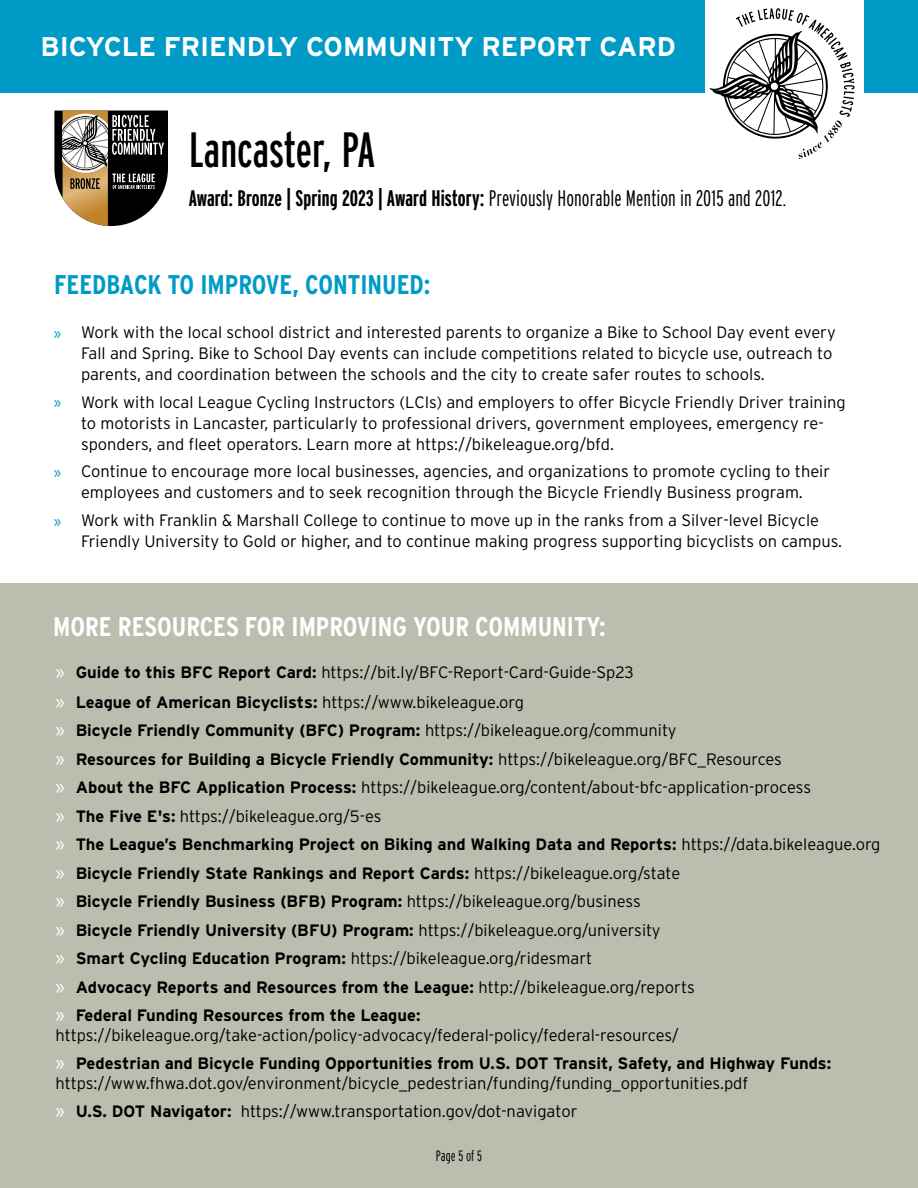
<style>
.page{position:relative;width:918px;height:1188px;background:#fff}
.page>*{position:absolute;margin:0;border:0;box-sizing:border-box;transform-origin:0 0}
.t1{font:extra-condensed 49.5px "Interstate";color:#000}
.t2{font:700 27px "Interstate Condensed";color:#fff}
.t3{font:700 27px "Interstate";color:#fff}
.t4{font:700 27px "Interstate Condensed";color:#009ac7}
.t5{font:300 22.5px "Interstate Compressed";letter-spacing:.005em;color:#000}
.t6{font:300 16.5px/21px "Interstate";color:#000}
.t7{font:700 16.5px/28.5px "Interstate";color:#000}
.t8{font:300 extra-condensed 15px "Interstate";color:#000}
.s1{font-weight:700}
.s2{font-family:"Myriad Pro";font-weight:400;font-size:18px;color:#009ac7}
.s3{font-family:"Myriad Pro";font-weight:400;font-size:22.5px;color:#fff}
.s4{font-weight:300}
</style>
<div class="page">
<div style="left:0;top:583px;width:918px;height:605px;background:#bcbcaf"></div>
<div style="left:0;top:0;width:918px;height:93px;background:#009ac7"></div>
<div style="left:705px;top:0;width:159px;height:162px;background:#fff"></div>
<svg style="left:709px;top:8px;width:146px;height:151px"></svg>
<svg style="left:54px;top:111px;width:114px;height:115px"></svg>
<h2 class="t3" style="left:40px;top:32px;width:637px">BICYCLE FRIENDLY COMMUNITY REPORT CARD</h2>
<h1 class="t1" style="left:189px;top:119px;width:188px">Lancaster, PA</h1>
<h3 class="t5" style="left:189px;top:185px;width:599px"><span class="s1">Award: Bronze | Spring 2023 | Award History:</span> Previously Honorable Mention in 2015 and 2012.</h3>
<h2 class="t4" style="left:54px;top:270px;width:378px">FEEDBACK TO IMPROVE, CONTINUED:</h2>
<p class="t6" style="left:81px;top:321px;width:756px;text-indent:-27px"><span class="s2">»</span> Work with the local school district and interested parents to organize a Bike to School Day event every<br>Fall and Spring. Bike to School Day events can include competitions related to bicycle use, outreach to parents, and coordination between the schools and the city to create safer routes to schools.</p>
<p class="t6" style="left:81px;top:391px;width:766px;text-indent:-27px"><span class="s2">»</span> Work with local League Cycling Instructors (LCIs) and employers to offer Bicycle Friendly Driver training to motorists in Lancaster, particularly to professional drivers, government employees, emergency re&shy;sponders, and fleet operators. Learn more at https://bikeleague.org/bfd.</p>
<p class="t6" style="left:54px;top:461px;width:778px;text-align:center"><span class="s2">»</span> Continue to encourage more local businesses, agencies, and organizations to promote cycling to their employees and customers and to seek recognition through the Bicycle Friendly Business program.</p>
<p class="t6" style="left:81px;top:510px;width:763px;text-indent:-27px"><span class="s2">»</span> Work with Franklin &amp; Marshall College to continue to move up in the ranks from a Silver-level Bicycle<br>Friendly University to Gold or higher, and to continue making progress supporting bicyclists on campus.</p>
<h2 class="t2" style="left:53px;top:611px;width:554px">MORE RESOURCES FOR IMPROVING YOUR COMMUNITY:</h2>
<p class="t6" style="left:55px;top:657px;width:580px;line-height:30px"><span class="s3">»</span> <span class="s1">Guide to this BFC Report Card:</span> https://bit.ly/BFC-Report-Card-Guide-Sp23 <span class="s3">»</span> <span class="s1">League of American Bicyclists:</span> https://www.bikeleague.org</p>
<p class="t7" style="left:55px;top:716px;width:827px"><span class="s3">»</span> Bicycle Friendly Community (BFC) Program: <span class="s4">https://bikeleague.org/community<br></span><span class="s3">»</span> Resources for Building a Bicycle Friendly Community: <span class="s4">https://bikeleague.org/BFC_Resources<br></span><span class="s3">»</span> About the BFC Application Process: <span class="s4">https://bikeleague.org/content/about-bfc-application-process<br></span><span class="s3">»</span> The Five E's: <span class="s4">https://bikeleague.org/5-es<br></span><span class="s3">»</span> The League’s Benchmarking Project on Biking and Walking Data and Reports: <span class="s4">https://data.bikeleague.org </span><span class="s3">»</span> Bicycle Friendly State Rankings and Report Cards: <span class="s4">https://bikeleague.org/state<br></span><span class="s3">»</span> Bicycle Friendly Business (BFB) Program: <span class="s4">https://bikeleague.org/business<br></span><span class="s3">»</span> Bicycle Friendly University (BFU) Program: <span class="s4">https://bikeleague.org/university<br></span><span class="s3">»</span> Smart Cycling Education Program: <span class="s4">https://bikeleague.org/ridesmart<br></span><span class="s3">»</span> Advocacy Reports and Resources from the League: <span class="s4">http://bikeleague.org/reports<br></span><span class="s3">»</span> Federal Funding Resources from the League:</p>
<p class="t6" style="left:55px;top:1021px;width:777px;line-height:28.5px">https://bikeleague.org/take-action/policy-advocacy/federal-policy/federal-resources/<br><span class="s3">»</span> <span class="s1">Pedestrian and Bicycle Funding Opportunities from U.S. DOT Transit, Safety, and Highway Funds:</span></p>
<p class="t6" style="left:55px;top:1069px;width:694px;line-height:28.5px">https://www.fhwa.dot.gov/environment/bicycle_pedestrian/funding/funding_opportunities.pdf <span class="s3">»</span> <span class="s1">U.S. DOT Navigator:</span> https://www.transportation.gov/dot-navigator</p>
<p class="t8" style="left:436px;top:1147px;width:48px">Page 5 of 5</p>
</div>
